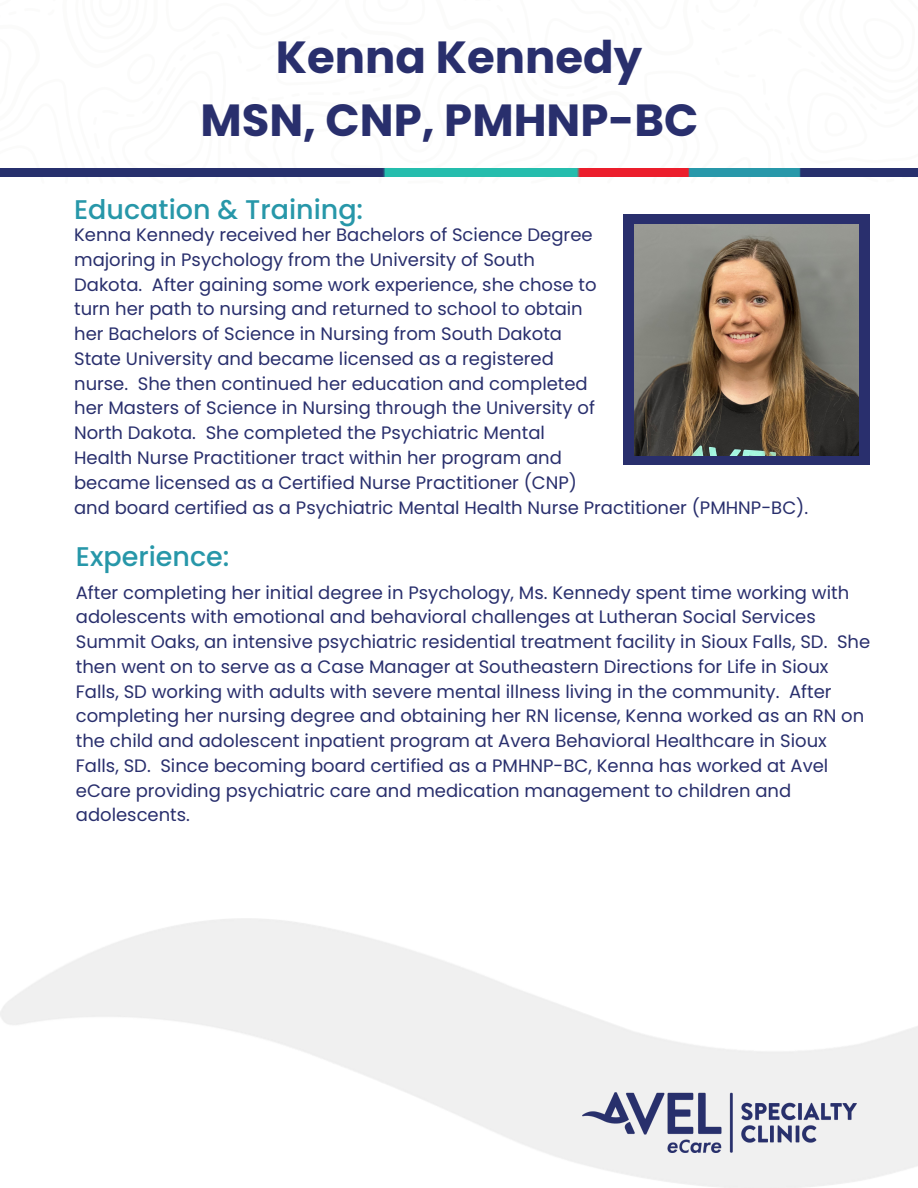
<style>
.page{position:relative;width:918px;height:1188px;background:#fff}
.page>*{position:absolute;margin:0;border:0;box-sizing:border-box;transform-origin:0 0}
.t1{font:700 45px/63px "Poppins";color:#292f6d;text-align:center}
.t2{font:500 27px "Poppins";color:#2797a9}
.t3{font:18px/24.8px "Poppins";color:#292f6d}
</style>
<div class="page">
<svg style="left:0;top:168px;width:918px;height:1px"></svg>
<img style="left:0;top:918px;width:918px;height:270px">
<img style="left:0;top:169px;width:918px;height:8px">
<div style="left:623px;top:214px;width:247px;height:251px;background:#292f6d"></div>
<img style="left:583px;top:1093px;width:273px;height:59px">
<img style="left:634px;top:225px;width:224px;height:231px">
<h1 class="t1" style="left:200px;top:26px;width:500px">Kenna Kennedy<br>MSN, CNP, PMHNP-BC</h1>
<h2 class="t2" style="left:74px;top:190px;width:291px">Education &amp; Training:</h2>
<p class="t3" style="left:74px;top:223px;width:524px">Kenna Kennedy received her Bachelors of Science Degree majoring in Psychology from the University of South Dakota. After gaining some work experience, she chose to turn her path to nursing and returned to school to obtain her Bachelors of Science in Nursing from South Dakota State University and became licensed as a registered nurse. She then continued her education and completed her Masters of Science in Nursing through the University of North Dakota. She completed the Psychiatric Mental Health Nurse Practitioner tract within her program and became licensed as a Certified Nurse Practitioner (CNP)</p>
<p class="t3" style="left:74px;top:496px;width:736px">and board certified as a Psychiatric Mental Health Nurse Practitioner (PMHNP-BC).</p>
<h2 class="t2" style="left:76px;top:538px;width:155px">Experience:</h2>
<p class="t3" style="left:76px;top:580px;width:796px">After completing her initial degree in Psychology, Ms. Kennedy spent time working with adolescents with emotional and behavioral challenges at Lutheran Social Services Summit Oaks, an intensive psychiatric residential treatment facility in Sioux Falls, SD. She then went on to serve as a Case Manager at Southeastern Directions for Life in Sioux Falls, SD working with adults with severe mental illness living in the community. After completing her nursing degree and obtaining her RN license, Kenna worked as an RN on the child and adolescent inpatient program at Avera Behavioral Healthcare in Sioux Falls, SD. Since becoming board certified as a PMHNP-BC, Kenna has worked at Avel eCare providing psychiatric care and medication management to children and adolescents.</p>
</div>
